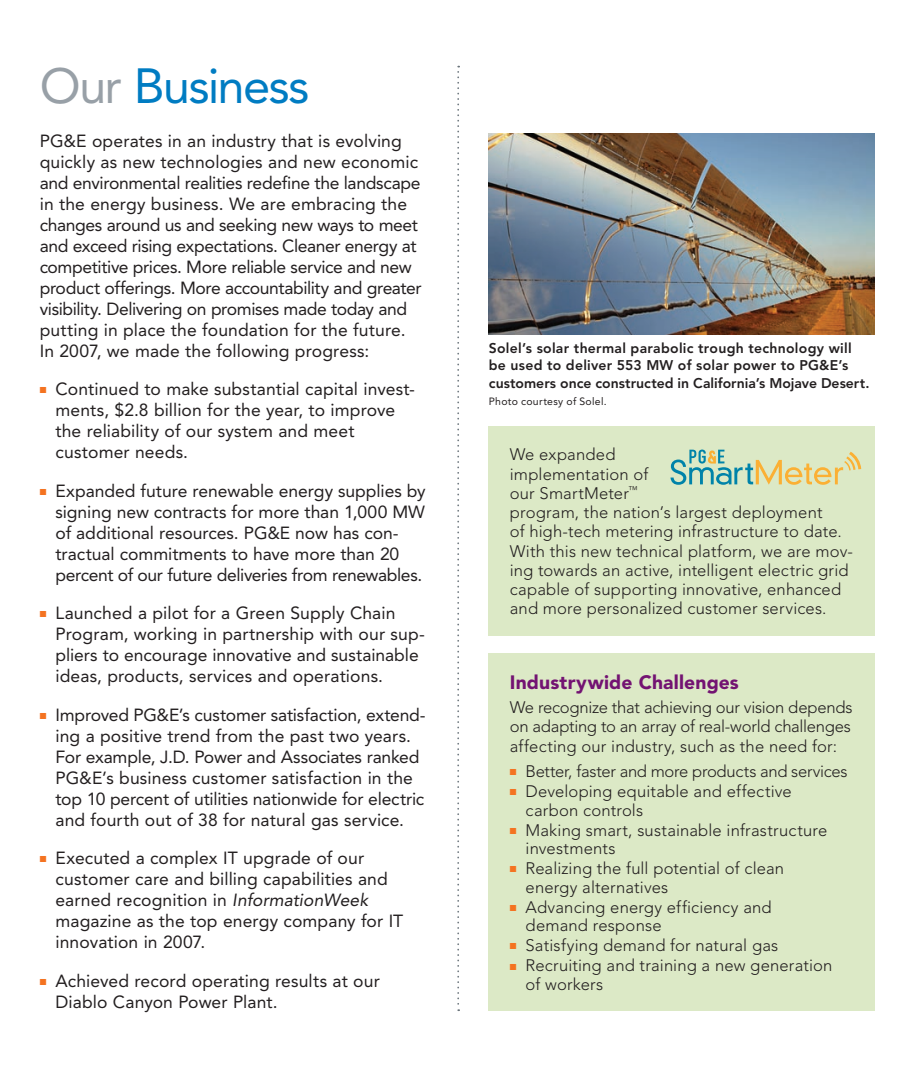
<style>
.page{position:relative;width:914px;height:1071px;background:#fff}
.page>*{position:absolute;margin:0;border:0;box-sizing:border-box;transform-origin:0 0}
.t1{font:49px "Avenir";letter-spacing:-.035em;color:#007cc2}
.t2{font:900 19.25px "Avenir";letter-spacing:.01em;color:#731372}
.t3{font:17.5px/21px "Avenir";color:#231f20}
.t4{font:17.5px/21px "Avenir";letter-spacing:-.02em;color:#231f20}
.t5{font:300 16.62px/19.2px "Avenir";letter-spacing:.01em;color:#231f20}
.t6{font:300 16.62px "Avenir";letter-spacing:-.02em;color:#231f20}
.t7{font:800 14px/17.5px "Avenir";letter-spacing:.015em;color:#231f20}
.t8{font:10.5px "Avenir";letter-spacing:.025em;color:#231f20}
.s1{color:#98a0a7}
.s2{color:#f47321}
.s3{font-style:italic}
</style>
<div class="page">
<img style="left:489px;top:133px;width:385px;height:201px">
<div style="left:489px;top:427px;width:385px;height:209px;background:#dce9c6"></div>
<svg style="left:670px;top:449px;width:192px;height:36px"></svg>
<svg style="left:457px;top:66px;width:2px;height:945px"></svg>
<div style="left:489px;top:653px;width:385px;height:358px;background:#dce9c6"></div>
<h1 class="t1" style="left:40px;top:57px;width:271px"><span class="s1">Our</span> Business</h1>
<p class="t4" style="left:40px;top:130px;width:383px">PG&amp;E operates in an industry that is evolving quickly as new technologies and new economic and environmental realities redefine the landscape in the energy business. We are embracing the changes around us and seeking new ways to meet and exceed rising expectations. Cleaner energy at competitive prices. More reliable service and new product offerings. More accountability and greater visibility. Delivering on promises made today and putting in place the foundation for the future.<br>In 2007, we made the following progress:</p>
<p class="t3" style="left:55px;top:379px;width:361px;text-indent:-16px"><span class="s2">■</span> Continued to make substantial capital invest&shy;ments, $2.8 billion for the year, to improve the reliability of our system and meet customer needs.</p>
<p class="t3" style="left:55px;top:480px;width:372px;text-indent:-16px"><span class="s2">■</span> Expanded future renewable energy supplies by signing new contracts for more than 1,000 MW of additional resources. PG&amp;E now has con&shy;tractual commitments to have more than 20 percent of our future deliveries from renewables.</p>
<p class="t3" style="left:55px;top:603px;width:371px;text-indent:-16px"><span class="s2">■</span> Launched a pilot for a Green Supply Chain Program, working in partnership with our sup&shy;pliers to encourage innovative and sustainable ideas, products, services and operations.</p>
<p class="t3" style="left:55px;top:704px;width:372px;text-indent:-16px"><span class="s2">■</span> Improved PG&amp;E’s customer satisfaction, extend&shy;ing a positive trend from the past two years.<br>For example, J.D. Power and Associates ranked PG&amp;E’s business customer satisfaction in the top 10 percent of utilities nationwide for electric and fourth out of 38 for natural gas service.</p>
<p class="t3" style="left:55px;top:848px;width:349px;text-indent:-16px"><span class="s2">■</span> Executed a complex IT upgrade of our customer care and billing capabilities and earned recognition in <span class="s3">InformationWeek </span>magazine as the top energy company for IT innovation in 2007.</p>
<p class="t3" style="left:55px;top:970px;width:326px;text-indent:-16px"><span class="s2">■</span> Achieved record operating results at our<br>Diablo Canyon Power Plant.</p>
<p class="t7" style="left:489px;top:339px;width:382px">Solel’s solar thermal parabolic trough technology will be used to deliver 553 MW of solar power to PG&amp;E’s customers once constructed in California’s Mojave Desert.</p>
<p class="t8" style="left:489px;top:396px;width:119px">Photo courtesy of Solel.</p>
<p class="t5" style="left:510px;top:445px;width:345px">We expanded<br>implementation of<br>our SmartMeter<sup>™<br></sup>program, the nation’s largest deployment<br>of high-tech metering infrastructure to date.<br>With this new technical platform, we are mov&shy;ing towards an active, intelligent electric grid capable of supporting innovative, enhanced and more personalized customer services.</p>
<p class="t2" style="left:510px;top:670px;width:230px">Industrywide Challenges</p>
<p class="t5" style="left:510px;top:698px;width:344px;text-align:justify">We recognize that achieving our vision depends on adapting to an array of real-world challenges affecting our industry, such as the need for:</p>
<p class="t6" style="left:510px;top:762px;width:339px"><span class="s2">■</span> Better, faster and more products and services</p>
<p class="t5" style="left:525px;top:782px;width:268px;line-height:18.4px;text-indent:-16px"><span class="s2">■</span> Developing equitable and effective carbon controls</p>
<p class="t5" style="left:525px;top:821px;width:303px;line-height:18.4px;text-indent:-16px"><span class="s2">■</span> Making smart, sustainable infrastructure investments</p>
<p class="t5" style="left:525px;top:859px;width:260px;line-height:18.4px;text-indent:-16px"><span class="s2">■</span> Realizing the full potential of clean energy alternatives</p>
<p class="t5" style="left:525px;top:898px;width:247px;line-height:18.4px;text-indent:-16px"><span class="s2">■</span> Advancing energy efficiency and demand response</p>
<p class="t5" style="left:510px;top:936px;width:270px"><span class="s2">■</span> Satisfying demand for natural gas</p>
<p class="t5" style="left:525px;top:956px;width:308px;line-height:18.4px;text-indent:-16px"><span class="s2">■</span> Recruiting and training a new generation of workers</p>
</div>
